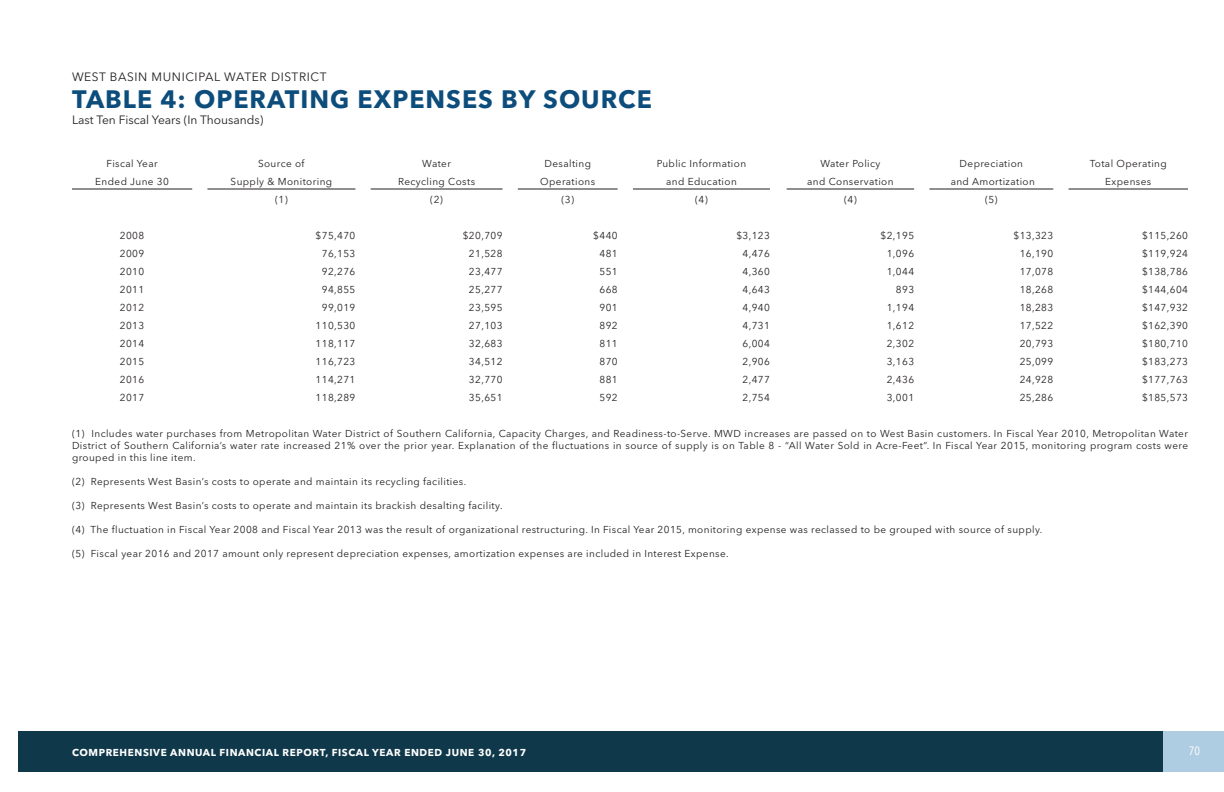
<style>
.page{position:relative;width:1224px;height:792px;background:#fff}
.page>*{position:absolute;margin:0;border:0;box-sizing:border-box;transform-origin:0 0}
.t1{font:700 25px "Avenir Next LT Pro";letter-spacing:.04em;color:#0d4d7c}
.t2{font:12px "Avenir Next LT Pro";letter-spacing:.05em;color:#231f20}
.t3{font:12px "Avenir Next LT Pro";color:#231f20}
.t4{font:condensed 12px "Avenir Next LT Pro";color:#fff}
.t5{font:10px/12px "Avenir Next LT Pro";letter-spacing:.04em;color:#231f20;text-align:justify}
.t6{font:700 10px "Avenir Next LT Pro";letter-spacing:.06em;color:#fff}
</style>
<div class="page">
<div style="left:18px;top:731px;width:1146px;height:41px;background:#0f384a"></div>
<div style="left:1164px;top:731px;width:60px;height:41px;background:#afcde2"></div>
<hr style="left:72px;top:189px;width:120px;height:1px;background:#231f20">
<hr style="left:207px;top:189px;width:148px;height:1px;background:#231f20">
<hr style="left:371px;top:189px;width:132px;height:1px;background:#231f20">
<hr style="left:518px;top:189px;width:100px;height:1px;background:#231f20">
<hr style="left:633px;top:189px;width:137px;height:1px;background:#231f20">
<hr style="left:787px;top:189px;width:127px;height:1px;background:#231f20">
<hr style="left:929px;top:189px;width:124px;height:1px;background:#231f20">
<hr style="left:1069px;top:189px;width:119px;height:1px;background:#231f20">
<p class="t2" style="left:72px;top:70px;width:256px">WEST BASIN MUNICIPAL WATER DISTRICT</p>
<h1 class="t1" style="left:72px;top:84px;width:581px">TABLE 4: OPERATING EXPENSES BY SOURCE</h1>
<p class="t3" style="left:72px;top:112px;width:193px">Last Ten Fiscal Years (In Thousands)</p>
<p class="t5" style="left:106px;top:157px;width:53px">Fiscal Year</p>
<p class="t5" style="left:258px;top:157px;width:48px">Source of</p>
<p class="t5" style="left:422px;top:157px;width:30px">Water</p>
<p class="t5" style="left:544px;top:157px;width:48px">Desalting</p>
<p class="t5" style="left:657px;top:157px;width:91px">Public Information</p>
<p class="t5" style="left:820px;top:157px;width:62px">Water Policy</p>
<p class="t5" style="left:960px;top:157px;width:65px">Depreciation</p>
<p class="t5" style="left:1090px;top:157px;width:79px">Total Operating</p>
<p class="t5" style="left:95px;top:175px;width:75px">Ended June 30</p>
<p class="t5" style="left:231px;top:175px;width:103px">Supply &amp; Monitoring</p>
<p class="t5" style="left:398px;top:175px;width:78px">Recycling Costs</p>
<p class="t5" style="left:540px;top:175px;width:56px">Operations</p>
<p class="t5" style="left:666px;top:175px;width:72px">and Education</p>
<p class="t5" style="left:807px;top:175px;width:88px">and Conservation</p>
<p class="t5" style="left:951px;top:175px;width:86px">and Amortization</p>
<p class="t5" style="left:1105px;top:175px;width:48px">Expenses</p>
<p class="t5" style="left:275px;top:193px;width:14px">(1)</p>
<p class="t5" style="left:430px;top:193px;width:14px">(2)</p>
<p class="t5" style="left:561px;top:193px;width:14px">(3)</p>
<p class="t5" style="left:695px;top:193px;width:14px">(4)</p>
<p class="t5" style="left:844px;top:193px;width:14px">(4)</p>
<p class="t5" style="left:985px;top:193px;width:14px">(5)</p>
<p class="t5" style="left:120px;top:229px;width:26px">2008</p>
<p class="t5" style="left:316px;top:229px;width:41px">$75,470</p>
<p class="t5" style="left:463px;top:229px;width:41px">$20,709</p>
<p class="t5" style="left:593px;top:229px;width:26px">$440</p>
<p class="t5" style="left:736px;top:229px;width:35px">$3,123</p>
<p class="t5" style="left:881px;top:229px;width:35px">$2,195</p>
<p class="t5" style="left:1013px;top:229px;width:41px">$13,323</p>
<p class="t5" style="left:1142px;top:229px;width:47px">$115,260</p>
<p class="t5" style="left:120px;top:247px;width:26px">2009</p>
<p class="t5" style="left:322px;top:247px;width:35px">76,153</p>
<p class="t5" style="left:469px;top:247px;width:35px">21,528</p>
<p class="t5" style="left:599px;top:247px;width:20px">481</p>
<p class="t5" style="left:743px;top:247px;width:29px">4,476</p>
<p class="t5" style="left:887px;top:247px;width:29px">1,096</p>
<p class="t5" style="left:1020px;top:247px;width:35px">16,190</p>
<p class="t5" style="left:1142px;top:247px;width:47px">$119,924</p>
<p class="t5" style="left:120px;top:265px;width:26px">2010</p>
<p class="t5" style="left:322px;top:265px;width:35px">92,276</p>
<p class="t5" style="left:469px;top:265px;width:35px">23,477</p>
<p class="t5" style="left:599px;top:265px;width:20px">551</p>
<p class="t5" style="left:743px;top:265px;width:29px">4,360</p>
<p class="t5" style="left:887px;top:265px;width:29px">1,044</p>
<p class="t5" style="left:1020px;top:265px;width:35px">17,078</p>
<p class="t5" style="left:1142px;top:265px;width:47px">$138,786</p>
<p class="t5" style="left:120px;top:283px;width:26px">2011</p>
<p class="t5" style="left:322px;top:283px;width:35px">94,855</p>
<p class="t5" style="left:469px;top:283px;width:35px">25,277</p>
<p class="t5" style="left:599px;top:283px;width:20px">668</p>
<p class="t5" style="left:743px;top:283px;width:29px">4,643</p>
<p class="t5" style="left:896px;top:283px;width:20px">893</p>
<p class="t5" style="left:1020px;top:283px;width:35px">18,268</p>
<p class="t5" style="left:1142px;top:283px;width:47px">$144,604</p>
<p class="t5" style="left:120px;top:301px;width:26px">2012</p>
<p class="t5" style="left:322px;top:301px;width:35px">99,019</p>
<p class="t5" style="left:469px;top:301px;width:35px">23,595</p>
<p class="t5" style="left:599px;top:301px;width:20px">901</p>
<p class="t5" style="left:743px;top:301px;width:29px">4,940</p>
<p class="t5" style="left:887px;top:301px;width:29px">1,194</p>
<p class="t5" style="left:1020px;top:301px;width:35px">18,283</p>
<p class="t5" style="left:1142px;top:301px;width:47px">$147,932</p>
<p class="t5" style="left:120px;top:319px;width:26px">2013</p>
<p class="t5" style="left:316px;top:319px;width:41px">110,530</p>
<p class="t5" style="left:469px;top:319px;width:35px">27,103</p>
<p class="t5" style="left:599px;top:319px;width:20px">892</p>
<p class="t5" style="left:743px;top:319px;width:29px">4,731</p>
<p class="t5" style="left:887px;top:319px;width:29px">1,612</p>
<p class="t5" style="left:1020px;top:319px;width:35px">17,522</p>
<p class="t5" style="left:1142px;top:319px;width:47px">$162,390</p>
<p class="t5" style="left:120px;top:337px;width:26px">2014</p>
<p class="t5" style="left:316px;top:337px;width:41px">118,117</p>
<p class="t5" style="left:469px;top:337px;width:35px">32,683</p>
<p class="t5" style="left:599px;top:337px;width:20px">811</p>
<p class="t5" style="left:743px;top:337px;width:29px">6,004</p>
<p class="t5" style="left:887px;top:337px;width:29px">2,302</p>
<p class="t5" style="left:1020px;top:337px;width:35px">20,793</p>
<p class="t5" style="left:1142px;top:337px;width:47px">$180,710</p>
<p class="t5" style="left:120px;top:355px;width:26px">2015</p>
<p class="t5" style="left:316px;top:355px;width:41px">116,723</p>
<p class="t5" style="left:469px;top:355px;width:35px">34,512</p>
<p class="t5" style="left:599px;top:355px;width:20px">870</p>
<p class="t5" style="left:743px;top:355px;width:29px">2,906</p>
<p class="t5" style="left:887px;top:355px;width:29px">3,163</p>
<p class="t5" style="left:1020px;top:355px;width:35px">25,099</p>
<p class="t5" style="left:1142px;top:355px;width:47px">$183,273</p>
<p class="t5" style="left:120px;top:373px;width:26px">2016</p>
<p class="t5" style="left:316px;top:373px;width:41px">114,271</p>
<p class="t5" style="left:469px;top:373px;width:35px">32,770</p>
<p class="t5" style="left:599px;top:373px;width:20px">881</p>
<p class="t5" style="left:743px;top:373px;width:29px">2,477</p>
<p class="t5" style="left:887px;top:373px;width:29px">2,436</p>
<p class="t5" style="left:1020px;top:373px;width:35px">24,928</p>
<p class="t5" style="left:1142px;top:373px;width:47px">$177,763</p>
<p class="t5" style="left:120px;top:391px;width:26px">2017</p>
<p class="t5" style="left:316px;top:391px;width:41px">118,289</p>
<p class="t5" style="left:469px;top:391px;width:35px">35,651</p>
<p class="t5" style="left:599px;top:391px;width:20px">592</p>
<p class="t5" style="left:743px;top:391px;width:29px">2,754</p>
<p class="t5" style="left:887px;top:391px;width:29px">3,001</p>
<p class="t5" style="left:1020px;top:391px;width:35px">25,286</p>
<p class="t5" style="left:1142px;top:391px;width:47px">$185,573</p>
<p class="t5" style="left:72px;top:427px;width:1118px">(1) Includes water purchases from Metropolitan Water District of Southern California, Capacity Charges, and Readiness-to-Serve. MWD increases are passed on to West Basin customers. In Fiscal Year 2010, Metropolitan Water District of Southern California’s water rate increased 21% over the prior year. Explanation of the fluctuations in source of supply is on Table 8 - “All Water Sold in Acre-Feet”. In Fiscal Year 2015, monitoring program costs were grouped in this line item.</p>
<p class="t5" style="left:72px;top:475px;width:396px">(2) Represents West Basin’s costs to operate and maintain its recycling facilities.</p>
<p class="t5" style="left:72px;top:499px;width:432px">(3) Represents West Basin’s costs to operate and maintain its brackish desalting facility.</p>
<p class="t5" style="left:72px;top:523px;width:972px">(4) The fluctuation in Fiscal Year 2008 and Fiscal Year 2013 was the result of organizational restructuring. In Fiscal Year 2015, monitoring expense was reclassed to be grouped with source of supply.</p>
<p class="t5" style="left:72px;top:547px;width:658px">(5) Fiscal year 2016 and 2017 amount only represent depreciation expenses, amortization expenses are included in Interest Expense.</p>
<p class="t6" style="left:72px;top:746px;width:456px">COMPREHENSIVE ANNUAL FINANCIAL REPORT, FISCAL YEAR ENDED JUNE 30, 2017</p>
<p class="t4" style="left:1189px;top:743px;width:13px">70</p>
</div>
